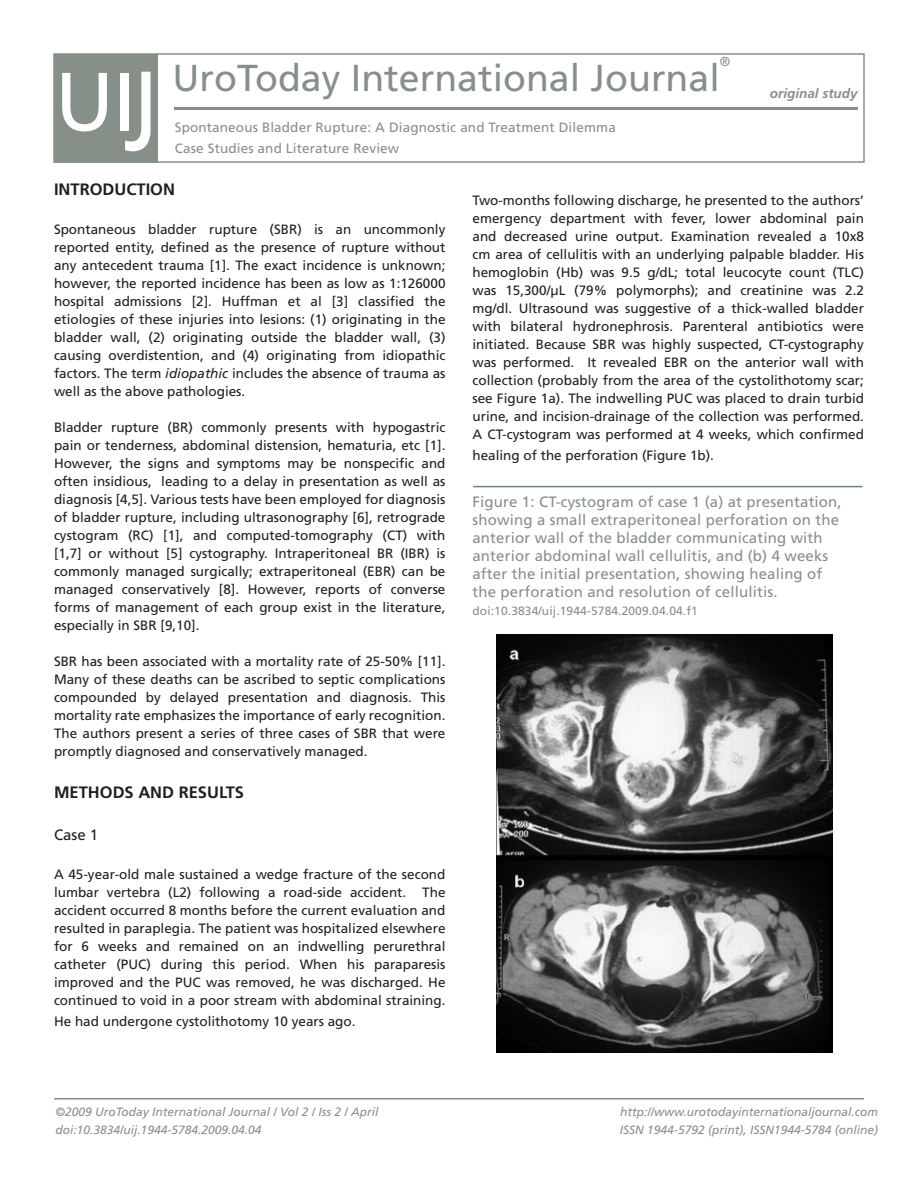
<style>
.page{position:relative;width:918px;height:1188px;background:#fff}
.page>*{position:absolute;margin:0;border:0;box-sizing:border-box;transform-origin:0 0}
.t1{font:82.5px "Frutiger LT Std";color:#fff}
.t2{font:37.5px "Frutiger LT Std";color:#869088}
.t3{font:700 16.5px "Frutiger LT Std";color:#231f20}
.t4{font:15px/18px "Frutiger LT Std";letter-spacing:.01em;color:#869088}
.t5{font:15px "Frutiger LT Std";color:#231f20}
.t6{font:13.5px/18px "Frutiger LT Std";color:#231f20;text-align:justify}
.t7{font:13.5px "Frutiger LT Std";letter-spacing:.01em;color:#869088}
.t8{font:italic 700 13.5px "Frutiger LT Std";color:#869088}
.t9{font:13.05px "Frutiger LT Std";color:#869088}
.t10{font:italic 12px "Frutiger LT Std";color:#869088}
.t11{font:12px "Frutiger LT Std";letter-spacing:.01em;color:#869088}
.s1{font-size:112.2px}
.s2{font-style:italic}
</style>
<div class="page">
<hr style="left:54px;top:1098px;width:810px;height:2px;background:#869088">
<hr style="left:174px;top:107px;width:684px;height:3px;background:#869088">
<hr style="left:473px;top:486px;width:389px;height:1px;background:#628a71">
<img style="left:496px;top:634px;width:336px;height:418px">
<div style="left:54px;top:54px;width:103px;height:108px;background:#869088"></div>
<div style="left:53px;top:53px;width:812px;height:110px;border:2px solid #869088"></div>
<p class="t1" style="left:55px;top:53px;width:106px">UI<span class="s1">J</span></p>
<p class="t9" style="left:720px;top:53px;width:12px">®</p>
<p class="t2" style="left:172px;top:56px;width:549px">UroToday International Journal</p>
<p class="t7" style="left:175px;top:119px;width:442px">Spontaneous Bladder Rupture: A Diagnostic and Treatment Dilemma</p>
<p class="t7" style="left:175px;top:140px;width:226px">Case Studies and Literature Review</p>
<p class="t8" style="left:770px;top:86px;width:89px">original study</p>
<p class="t3" style="left:54px;top:180px;width:123px">INTRODUCTION</p>
<p class="t6" style="left:54px;top:220px;width:393px">Spontaneous bladder rupture (SBR) is an uncommonly reported entity, defined as the presence of rupture without any antecedent trauma [1]. The exact incidence is unknown; however, the reported incidence has been as low as 1:126000 hospital admissions [2]. Huffman et al [3] classified the etiologies of these injuries into lesions: (1) originating in the bladder wall, (2) originating outside the bladder wall, (3) causing overdistention, and (4) originating from idiopathic factors. The term <span class="s2">idiopathic</span> includes the absence of trauma as well as the above pathologies.</p>
<p class="t6" style="left:54px;top:418px;width:393px">Bladder rupture (BR) commonly presents with hypogastric pain or tenderness, abdominal distension, hematuria, etc [1].<br>However, the signs and symptoms may be nonspecific and often insidious, leading to a delay in presentation as well as diagnosis [4,5]. Various tests have been employed for diagnosis of bladder rupture, including ultrasonography [6], retrograde cystogram (RC) [1], and computed-tomography (CT) with [1,7] or without [5] cystography. Intraperitoneal BR (IBR) is commonly managed surgically; extraperitoneal (EBR) can be managed conservatively [8]. However, reports of converse forms of management of each group exist in the literature, especially in SBR [9,10].</p>
<p class="t6" style="left:54px;top:652px;width:393px">SBR has been associated with a mortality rate of 25-50% [11].<br>Many of these deaths can be ascribed to septic complications compounded by delayed presentation and diagnosis. This mortality rate emphasizes the importance of early recognition.<br>The authors present a series of three cases of SBR that were promptly diagnosed and conservatively managed.</p>
<p class="t3" style="left:54px;top:783px;width:192px">METHODS AND RESULTS</p>
<p class="t5" style="left:54px;top:826px;width:46px">Case 1</p>
<p class="t6" style="left:54px;top:865px;width:393px">A 45-year-old male sustained a wedge fracture of the second lumbar vertebra (L2) following a road-side accident. The accident occurred 8 months before the current evaluation and resulted in paraplegia. The patient was hospitalized elsewhere for 6 weeks and remained on an indwelling perurethral catheter (PUC) during this period. When his paraparesis improved and the PUC was removed, he was discharged. He continued to void in a poor stream with abdominal straining.</p>
<p class="t6" style="left:54px;top:1012px;width:303px">He had undergone cystolithotomy 10 years ago.</p>
<p class="t6" style="left:472px;top:192px;width:393px">Two-months following discharge, he presented to the authors’ emergency department with fever, lower abdominal pain and decreased urine output. Examination revealed a 10x8 cm area of cellulitis with an underlying palpable bladder. His hemoglobin (Hb) was 9.5 g/dL; total leucocyte count (TLC) was 15,300/µL (79% polymorphs); and creatinine was 2.2 mg/dl. Ultrasound was suggestive of a thick-walled bladder with bilateral hydronephrosis. Parenteral antibiotics were initiated. Because SBR was highly suspected, CT-cystography was performed. It revealed EBR on the anterior wall with collection (probably from the area of the cystolithotomy scar; see Figure 1a). The indwelling PUC was placed to drain turbid urine, and incision-drainage of the collection was performed.<br>A CT-cystogram was performed at 4 weeks, which confirmed</p>
<p class="t6" style="left:472px;top:447px;width:243px">healing of the perforation (Figure 1b).</p>
<p class="t4" style="left:473px;top:493px;width:371px">Figure 1: CT-cystogram of case 1 (a) at presentation, showing a small extraperitoneal perforation on the anterior wall of the bladder communicating with anterior abdominal wall cellulitis, and (b) 4 weeks after the initial presentation, showing healing of the perforation and resolution of cellulitis.</p>
<p class="t11" style="left:473px;top:604px;width:227px">doi:10.3834/uij.1944-5784.2009.04.04.f1</p>
<p class="t10" style="left:56px;top:1105px;width:325px">©2009 UroToday International Journal / Vol 2 / Iss 2 / April</p>
<p class="t10" style="left:56px;top:1123px;width:208px">doi:10.3834/uij.1944-5784.2009.04.04</p>
<p class="t10" style="left:620px;top:1105px;width:260px">http://www.urotodayinternationaljournal.com</p>
<p class="t10" style="left:620px;top:1123px;width:260px">ISSN 1944-5792 (print), ISSN1944-5784 (online)</p>
</div>
